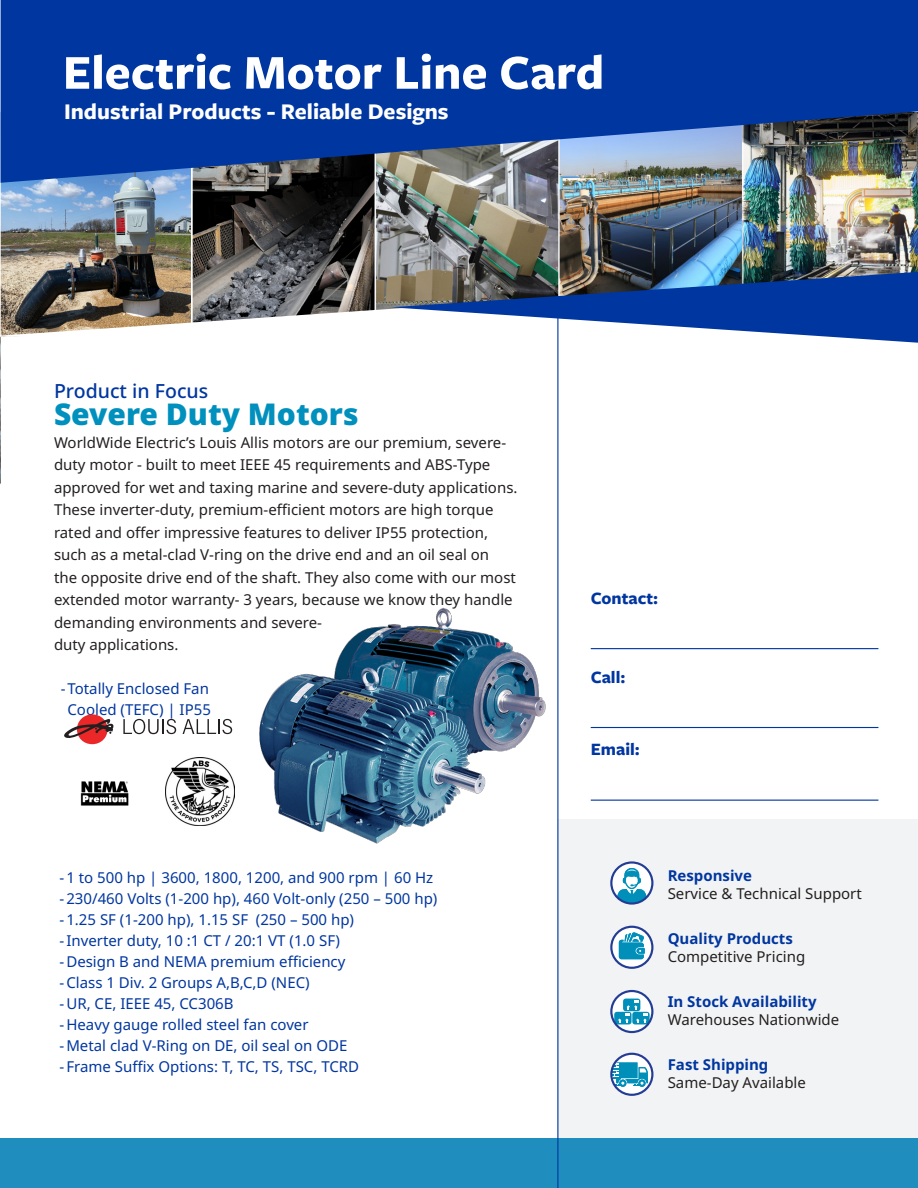
<style>
.page{position:relative;width:918px;height:1188px;background:#fff}
.page>*{position:absolute;margin:0;border:0;box-sizing:border-box;transform-origin:0 0}
.Header_-_Main_-_Product{font:700 50.4px "Freight Sans Pro";color:#fff}
.Description_Header{font:900 30px "Noto Sans";color:#0090be}
.Para-Body{font:700 23.25px "Freight Sans Pro";color:#fff}
.Description_Header-2{font:500 19.5px "Noto Sans";color:#0036a0}
.Para-Body-2{font:700 18px "Freight Sans Pro";color:#0036a0}
.Description_Body{font:15px/22.5px "Noto Sans";color:#231f20}
.t1{font:15px/21px "Noto Sans";color:#0036a0;text-align:center}
.Cover-VP-List-Text{font:15px "Noto Sans";color:#231f20}
.Cover-VP-List-Header{font:700 15px "Noto Sans";color:#0036a0}
</style>
<div class="page">
<div style="left:558px;top:820px;width:360px;height:368px;background:#f2f3f4"></div>
<div style="left:0;top:1139px;width:918px;height:49px;background:#1f8ebe"></div>
<img style="left:0;top:100px;width:1px;height:384px">
<img style="left:259px;top:607px;width:287px;height:237px">
<img style="left:166px;top:757px;width:68px;height:69px">
<img style="left:80px;top:781px;width:49px;height:25px">
<svg style="left:123px;top:719px;width:53px;height:15px"></svg>
<svg style="left:183px;top:719px;width:49px;height:15px"></svg>
<svg style="left:77px;top:714px;width:31px;height:30px"></svg>
<svg style="left:64px;top:719px;width:50px;height:20px"></svg>
<svg style="left:610px;top:926px;width:43px;height:43px"></svg>
<svg style="left:610px;top:861px;width:43px;height:44px"></svg>
<svg style="left:610px;top:1053px;width:43px;height:43px"></svg>
<svg style="left:610px;top:990px;width:43px;height:43px"></svg>
<img style="left:194px;top:183px;width:179px;height:90px">
<img style="left:2px;top:183px;width:188px;height:90px">
<img style="left:377px;top:183px;width:14px;height:90px">
<div style="left:1px;top:0;width:917px;height:183px;background:#0036a0"></div>
<svg style="left:0;top:273px;width:559px;height:97px"></svg>
<img style="left:391px;top:108px;width:527px;height:235px">
<hr style="left:557px;top:307px;width:1px;height:881px;background:#0036a0">
<hr style="left:591px;top:648px;width:287px;height:1px;background:#0036a0">
<hr style="left:591px;top:727px;width:287px;height:1px;background:#0036a0">
<hr style="left:591px;top:800px;width:287px;height:1px;background:#0036a0">
<p class="Header_-_Main_-_Product" style="left:63px;top:38px;width:543px">Electric Motor Line Card</p>
<p class="Para-Body" style="left:64px;top:96px;width:386px">Industrial Products - Reliable Designs</p>
<p class="Description_Header-2" style="left:54px;top:377px;width:156px">Product in Focus</p>
<p class="Description_Header" style="left:54px;top:391px;width:306px">Severe Duty Motors</p>
<p class="Description_Body" style="left:54px;top:431px;width:465px">WorldWide Electric’s Louis Allis motors are our premium, severe&shy;duty motor - built to meet IEEE 45 requirements and ABS-Type approved for wet and taxing marine and severe-duty applications.<br>These inverter-duty, premium-efficient motors are high torque rated and offer impressive features to deliver IP55 protection, such as a metal-clad V-ring on the drive end and an oil seal on<br>the opposite drive end of the shaft. They also come with our most extended motor warranty- 3 years, because we know they handle demanding environments and severe-<br>duty applications.</p>
<p class="t1" style="left:61px;top:678px;width:152px">-Totally Enclosed Fan<br>Cooled (TEFC) | IP55</p>
<p class="t1" style="left:60px;top:867px;width:375px">-1 to 500 hp | 3600, 1800, 1200, and 900 rpm | 60 Hz</p>
<p class="t1" style="left:60px;top:888px;width:379px">-230/460 Volts (1-200 hp), 460 Volt-only (250 – 500 hp)</p>
<p class="t1" style="left:60px;top:909px;width:296px">-1.25 SF (1-200 hp), 1.15 SF (250 – 500 hp)</p>
<p class="t1" style="left:60px;top:930px;width:282px">-Inverter duty, 10 :1 CT / 20:1 VT (1.0 SF)</p>
<p class="t1" style="left:60px;top:951px;width:287px">-Design B and NEMA premium efficiency</p>
<p class="t1" style="left:60px;top:972px;width:252px">-Class 1 Div. 2 Groups A,B,C,D (NEC)</p>
<p class="t1" style="left:60px;top:993px;width:175px">-UR, CE, IEEE 45, CC306B</p>
<p class="t1" style="left:60px;top:1014px;width:250px">-Heavy gauge rolled steel fan cover</p>
<p class="t1" style="left:60px;top:1035px;width:289px">-Metal clad V-Ring on DE, oil seal on ODE</p>
<p class="t1" style="left:60px;top:1056px;width:301px">-Frame Suffix Options: T, TC, TS, TSC, TCRD</p>
<p class="Para-Body-2" style="left:591px;top:586px;width:69px">Contact:</p>
<p class="Para-Body-2" style="left:591px;top:664px;width:36px">Call:</p>
<p class="Para-Body-2" style="left:591px;top:737px;width:51px">Email:</p>
<p class="Cover-VP-List-Header" style="left:668px;top:865px;width:86px">Responsive</p>
<p class="Cover-VP-List-Text" style="left:668px;top:883px;width:196px">Service &amp; Technical Support</p>
<p class="Cover-VP-List-Header" style="left:668px;top:928px;width:127px">Quality Products</p>
<p class="Cover-VP-List-Text" style="left:668px;top:946px;width:139px">Competitive Pricing</p>
<p class="Cover-VP-List-Header" style="left:668px;top:991px;width:150px">In Stock Availability</p>
<p class="Cover-VP-List-Text" style="left:668px;top:1009px;width:173px">Warehouses Nationwide</p>
<p class="Cover-VP-List-Header" style="left:668px;top:1054px;width:102px">Fast Shipping</p>
<p class="Cover-VP-List-Text" style="left:668px;top:1072px;width:140px">Same-Day Available</p>
</div>
